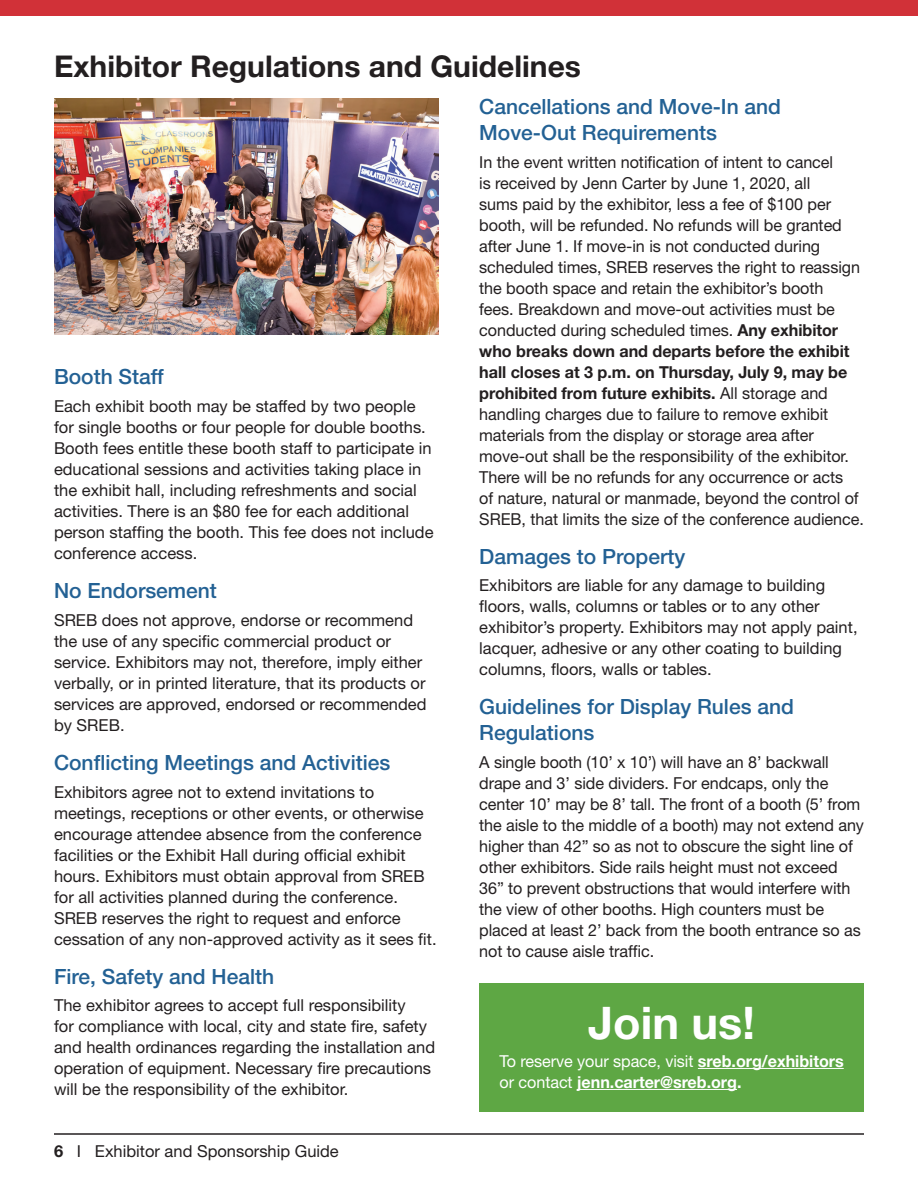
<style>
.page{position:relative;width:918px;height:1188px;background:#fff}
.page>*{position:absolute;margin:0;border:0;box-sizing:border-box;transform-origin:0 0}
.t1{font:700 45px "Helvetica Neue";color:#fff}
.t2{font:700 30px "Helvetica Neue";color:#231f20}
.t3{font:500 21px/25.5px "Helvetica Neue";color:#236194}
.t4{font:16.5px/21px "Helvetica Neue";color:#231f20}
.t5{font:700 16.5px/21px "Helvetica Neue";letter-spacing:-.005em;color:#fff}
.s1{font-weight:700}
.s2{font-weight:400}
</style>
<div class="page">
<hr style="left:54px;top:1133px;width:810px;height:2px;background:#231f20">
<img style="left:54px;top:98px;width:385px;height:236px">
<div style="left:0;top:0;width:918px;height:15px;background:#d13138"></div>
<div style="left:479px;top:984px;width:385px;height:128px;background:#5ea744"></div>
<hr style="left:698px;top:1068px;width:146px;height:1px;background:#fff">
<hr style="left:577px;top:1089px;width:160px;height:1px;background:#fff">
<h2 class="t2" style="left:54px;top:48px;width:529px">Exhibitor Regulations and Guidelines</h2>
<p class="t3" style="left:54px;top:364px;width:111px">Booth Staff</p>
<p class="t4" style="left:54px;top:396px;width:381px">Each exhibit booth may be staffed by two people for single booths or four people for double booths.<br>Booth fees entitle these booth staff to participate in educational sessions and activities taking place in the exhibit hall, including refreshments and social activities. There is an $80 fee for each additional person staffing the booth. This fee does not include conference access.</p>
<p class="t3" style="left:54px;top:578px;width:164px">No Endorsement</p>
<p class="t4" style="left:54px;top:609px;width:374px">SREB does not approve, endorse or recommend the use of any specific commercial product or service. Exhibitors may not, therefore, imply either verbally, or in printed literature, that its products or services are approved, endorsed or recommended by SREB.</p>
<p class="t3" style="left:54px;top:749px;width:338px">Conflicting Meetings and Activities</p>
<p class="t4" style="left:54px;top:781px;width:384px">Exhibitors agree not to extend invitations to meetings, receptions or other events, or otherwise encourage attendee absence from the conference facilities or the Exhibit Hall during official exhibit hours. Exhibitors must obtain approval from SREB for all activities planned during the conference.<br>SREB reserves the right to request and enforce cessation of any non-approved activity as it sees fit.</p>
<p class="t3" style="left:54px;top:963px;width:222px">Fire, Safety and Health</p>
<p class="t4" style="left:54px;top:995px;width:383px">The exhibitor agrees to accept full responsibility<br>for compliance with local, city and state fire, safety and health ordinances regarding the installation and operation of equipment. Necessary fire precautions will be the responsibility of the exhibitor.</p>
<p class="t4" style="left:54px;top:1141px;width:286px"><span class="s1">6</span> I Exhibitor and Sponsorship Guide</p>
<p class="t3" style="left:479px;top:94px;width:303px">Cancellations and Move-In and<br>Move-Out Requirements</p>
<p class="t4" style="left:479px;top:151px;width:386px">In the event written notification of intent to cancel<br>is received by Jenn Carter by June 1, 2020, all<br>sums paid by the exhibitor, less a fee of $100 per booth, will be refunded. No refunds will be granted after June 1. If move-in is not conducted during scheduled times, SREB reserves the right to reassign the booth space and retain the exhibitor’s booth<br>fees. Breakdown and move-out activities must be conducted during scheduled times. <span class="s1">Any exhibitor who breaks down and departs before the exhibit hall closes at 3 p.m. on Thursday, July 9, may be prohibited from future exhibits.</span> All storage and handling charges due to failure to remove exhibit materials from the display or storage area after move-out shall be the responsibility of the exhibitor.<br>There will be no refunds for any occurrence or acts<br>of nature, natural or manmade, beyond the control of SREB, that limits the size of the conference audience.</p>
<p class="t3" style="left:479px;top:543px;width:208px">Damages to Property</p>
<p class="t4" style="left:479px;top:575px;width:380px">Exhibitors are liable for any damage to building floors, walls, columns or tables or to any other exhibitor’s property. Exhibitors may not apply paint, lacquer, adhesive or any other coating to building columns, floors, walls or tables.</p>
<p class="t3" style="left:479px;top:694px;width:316px">Guidelines for Display Rules and<br>Regulations</p>
<p class="t4" style="left:479px;top:751px;width:386px">A single booth (10’ x 10’) will have an 8’ backwall drape and 3’ side dividers. For endcaps, only the center 10’ may be 8’ tall. The front of a booth (5’ from the aisle to the middle of a booth) may not extend any higher than 42” so as not to obscure the sight line of other exhibitors. Side rails height must not exceed 36” to prevent obstructions that would interfere with the view of other booths. High counters must be placed at least 2’ back from the booth entrance so as not to cause aisle traffic.</p>
<h1 class="t1" style="left:588px;top:995px;width:168px">Join us!</h1>
<p class="t5" style="left:500px;top:1050px;width:346px"><span class="s2">To reserve your space, visit</span> sreb.org/exhibitors <span class="s2">or contact</span> jenn.carter@sreb.org.</p>
</div>
